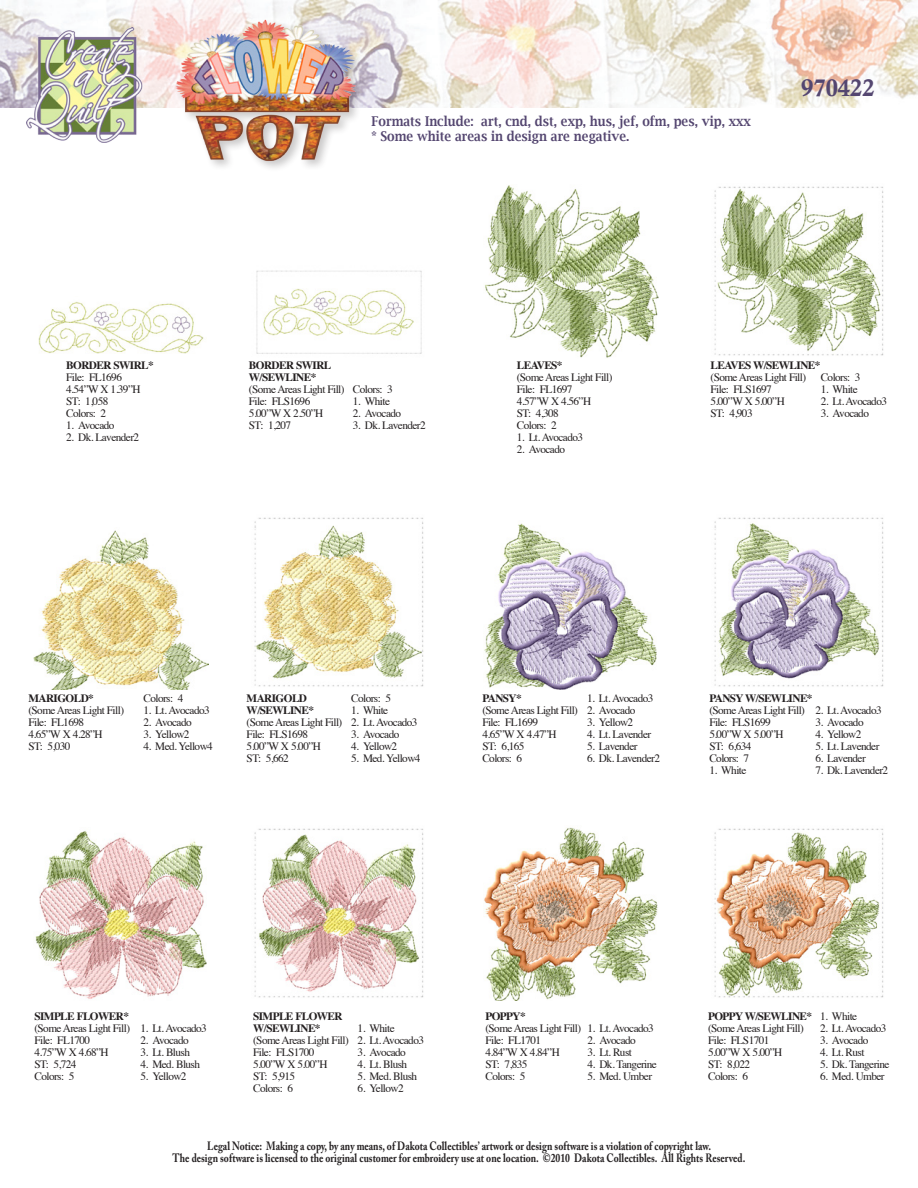
<style>
.page{position:relative;width:918px;height:1188px;background:#fff}
.page>*{position:absolute;margin:0;border:0;box-sizing:border-box;transform-origin:0 0}
.t1{font:24px "Calis MT Bol";color:#544670}
.t2{font:600 13.5px/15px "Lucida Bright";color:#544670;scale:.9 1}
.t3{font:700 12px/12px "Adobe Caslon Pro";color:#231f20;text-align:center;scale:.8 1}
.t4{font:11.25px/12px "Times";letter-spacing:-.05em;color:#231f20}
.t5{font:700 11.25px/12px "Times";letter-spacing:-.05em;color:#231f20}
</style>
<div class="page">
<img style="left:0;top:0;width:918px;height:108px">
<div style="left:174px;top:18px;width:193px;height:154px;background:#231f20;opacity:.3"></div>
<img style="left:170px;top:13px;width:195px;height:152px">
<img style="left:27px;top:27px;width:117px;height:115px">
<img style="left:484px;top:523px;width:173px;height:166px">
<img style="left:35px;top:831px;width:172px;height:168px">
<img style="left:484px;top:827px;width:174px;height:173px">
<img style="left:714px;top:517px;width:170px;height:170px">
<img style="left:254px;top:828px;width:170px;height:170px">
<img style="left:714px;top:828px;width:170px;height:170px">
<img style="left:256px;top:270px;width:166px;height:84px">
<img style="left:38px;top:302px;width:166px;height:52px">
<img style="left:485px;top:185px;width:174px;height:173px">
<img style="left:714px;top:186px;width:170px;height:170px">
<img style="left:33px;top:530px;width:175px;height:159px">
<img style="left:254px;top:517px;width:170px;height:170px">
<p class="t5" style="left:66px;top:358px;width:89px">BORDER SWIRL*</p>
<p class="t4" style="left:66px;top:371px;width:76px">File: FL1696<br>4.54”W X 1.39”H<br>ST: 1,058<br>Colors: 2</p>
<p class="t4" style="left:66px;top:419px;width:50px">1. Avocado</p>
<p class="t4" style="left:66px;top:431px;width:74px">2. Dk. Lavender2</p>
<p class="t2" style="left:372px;top:114px;width:423px">Formats Include: art, cnd, dst, exp, hus, jef, ofm, pes, vip, xxx * Some white areas in design are negative.</p>
<h1 class="t1" style="left:801px;top:74px;width:75px">970422</h1>
<p class="t5" style="left:249px;top:358px;width:84px">BORDER SWIRL<br>W/SEWLINE*</p>
<p class="t4" style="left:249px;top:383px;width:97px">(Some Areas Light Fill)<br>File: FLS1696<br>5.00”W X 2.50”H<br>ST: 1,207</p>
<p class="t4" style="left:353px;top:383px;width:41px">Colors: 3</p>
<p class="t4" style="left:353px;top:395px;width:39px">1. White</p>
<p class="t4" style="left:353px;top:407px;width:50px">2. Avocado</p>
<p class="t4" style="left:353px;top:419px;width:74px">3. Dk. Lavender2</p>
<p class="t5" style="left:517px;top:358px;width:47px">LEAVES*</p>
<p class="t4" style="left:517px;top:371px;width:97px">(Some Areas Light Fill)<br>File: FL1697<br>4.57”W X 4.56”H<br>ST: 4,308<br>Colors: 2</p>
<p class="t4" style="left:517px;top:431px;width:68px">1. Lt. Avocado3</p>
<p class="t4" style="left:517px;top:443px;width:50px">2. Avocado</p>
<p class="t5" style="left:711px;top:358px;width:111px">LEAVES W/SEWLINE*</p>
<p class="t4" style="left:711px;top:371px;width:97px">(Some Areas Light Fill)<br>File: FLS1697<br>5.00”W X 5.00”H<br>ST: 4,903</p>
<p class="t4" style="left:821px;top:371px;width:41px">Colors: 3</p>
<p class="t4" style="left:821px;top:383px;width:39px">1. White</p>
<p class="t4" style="left:821px;top:395px;width:68px">2. Lt. Avocado3</p>
<p class="t4" style="left:821px;top:407px;width:50px">3. Avocado</p>
<p class="t5" style="left:28px;top:691px;width:67px">MARIGOLD*</p>
<p class="t4" style="left:28px;top:704px;width:97px">(Some Areas Light Fill)<br>File: FL1698<br>4.65”W X 4.28”H<br>ST: 5,030</p>
<p class="t4" style="left:143px;top:692px;width:41px">Colors: 4</p>
<p class="t4" style="left:143px;top:704px;width:68px">1. Lt. Avocado3</p>
<p class="t4" style="left:143px;top:716px;width:50px">2. Avocado</p>
<p class="t4" style="left:143px;top:728px;width:48px">3. Yellow2</p>
<p class="t4" style="left:143px;top:740px;width:71px">4. Med. Yellow4</p>
<p class="t5" style="left:247px;top:691px;width:69px">MARIGOLD<br>W/SEWLINE*</p>
<p class="t4" style="left:247px;top:716px;width:97px">(Some Areas Light Fill)<br>File: FLS1698<br>5.00”W X 5.00”H<br>ST: 5,662</p>
<p class="t4" style="left:351px;top:692px;width:41px">Colors: 5</p>
<p class="t4" style="left:351px;top:704px;width:39px">1. White</p>
<p class="t4" style="left:351px;top:716px;width:68px">2. Lt. Avocado3</p>
<p class="t4" style="left:351px;top:728px;width:50px">3. Avocado</p>
<p class="t4" style="left:351px;top:740px;width:48px">4. Yellow2</p>
<p class="t4" style="left:351px;top:752px;width:71px">5. Med. Yellow4</p>
<p class="t5" style="left:482px;top:691px;width:41px">PANSY*</p>
<p class="t4" style="left:482px;top:704px;width:97px">(Some Areas Light Fill)<br>File: FL1699<br>4.65”W X 4.47”H<br>ST: 6,165<br>Colors: 6</p>
<p class="t4" style="left:587px;top:692px;width:68px">1. Lt. Avocado3</p>
<p class="t4" style="left:587px;top:704px;width:50px">2. Avocado</p>
<p class="t4" style="left:587px;top:716px;width:48px">3. Yellow2</p>
<p class="t4" style="left:587px;top:728px;width:66px">4. Lt. Lavender</p>
<p class="t4" style="left:587px;top:740px;width:52px">5. Lavender</p>
<p class="t4" style="left:587px;top:752px;width:74px">6. Dk. Lavender2</p>
<p class="t5" style="left:709px;top:691px;width:105px">PANSY W/SEWLINE*</p>
<p class="t4" style="left:709px;top:704px;width:97px">(Some Areas Light Fill)<br>File: FLS1699<br>5.00”W X 5.00”H<br>ST: 6,634<br>Colors: 7</p>
<p class="t4" style="left:709px;top:764px;width:39px">1. White</p>
<p class="t4" style="left:815px;top:704px;width:68px">2. Lt. Avocado3</p>
<p class="t4" style="left:815px;top:716px;width:50px">3. Avocado</p>
<p class="t4" style="left:815px;top:728px;width:48px">4. Yellow2</p>
<p class="t4" style="left:815px;top:740px;width:66px">5. Lt. Lavender</p>
<p class="t4" style="left:815px;top:752px;width:52px">6. Lavender</p>
<p class="t4" style="left:815px;top:764px;width:74px">7. Dk. Lavender2</p>
<p class="t5" style="left:34px;top:1009px;width:96px">SIMPLE FLOWER*</p>
<p class="t4" style="left:34px;top:1021px;width:97px">(Some Areas Light Fill)<br>File: FL1700<br>4.75”W X 4.68”H<br>ST: 5,724<br>Colors: 5</p>
<p class="t4" style="left:140px;top:1021px;width:68px">1. Lt. Avocado3</p>
<p class="t4" style="left:140px;top:1033px;width:50px">2. Avocado</p>
<p class="t4" style="left:140px;top:1045px;width:51px">3. Lt. Blush</p>
<p class="t4" style="left:140px;top:1057px;width:61px">4. Med. Blush</p>
<p class="t4" style="left:140px;top:1069px;width:48px">5. Yellow2</p>
<p class="t5" style="left:253px;top:1009px;width:91px">SIMPLE FLOWER<br>W/SEWLINE*</p>
<p class="t4" style="left:253px;top:1033px;width:97px">(Some Areas Light Fill)<br>File: FLS1700<br>5.00”W X 5.00”H<br>ST: 5,915<br>Colors: 6</p>
<p class="t4" style="left:358px;top:1021px;width:39px">1. White</p>
<p class="t4" style="left:358px;top:1033px;width:68px">2. Lt. Avocado3</p>
<p class="t4" style="left:358px;top:1045px;width:50px">3. Avocado</p>
<p class="t4" style="left:358px;top:1057px;width:51px">4. Lt. Blush</p>
<p class="t4" style="left:358px;top:1069px;width:61px">5. Med. Blush</p>
<p class="t4" style="left:358px;top:1081px;width:48px">6. Yellow2</p>
<p class="t5" style="left:485px;top:1009px;width:42px">POPPY*</p>
<p class="t4" style="left:485px;top:1021px;width:97px">(Some Areas Light Fill)<br>File: FL1701<br>4.84”W X 4.84”H<br>ST: 7,835<br>Colors: 5</p>
<p class="t4" style="left:588px;top:1021px;width:68px">1. Lt. Avocado3</p>
<p class="t4" style="left:588px;top:1033px;width:50px">2. Avocado</p>
<p class="t4" style="left:588px;top:1045px;width:46px">3. Lt. Rust</p>
<p class="t4" style="left:588px;top:1057px;width:71px">4. Dk. Tangerine</p>
<p class="t4" style="left:588px;top:1069px;width:66px">5. Med. Umber</p>
<p class="t5" style="left:708px;top:1009px;width:106px">POPPY W/SEWLINE*</p>
<p class="t4" style="left:708px;top:1021px;width:97px">(Some Areas Light Fill)<br>File: FLS1701<br>5.00”W X 5.00”H<br>ST: 8,022<br>Colors: 6</p>
<p class="t4" style="left:820px;top:1009px;width:39px">1. White</p>
<p class="t4" style="left:820px;top:1021px;width:68px">2. Lt. Avocado3</p>
<p class="t4" style="left:820px;top:1033px;width:50px">3. Avocado</p>
<p class="t4" style="left:820px;top:1045px;width:46px">4. Lt. Rust</p>
<p class="t4" style="left:820px;top:1057px;width:71px">5. Dk. Tangerine</p>
<p class="t4" style="left:820px;top:1069px;width:66px">6. Med. Umber</p>
<p class="t3" style="left:173px;top:1140px;width:718px">Legal Notice: Making a copy, by any means, of Dakota Collectibles’ artwork or design software is a violation of copyright law.<br>The design software is licensed to the original customer for embroidery use at one location. ©2010 Dakota Collectibles. All Rights Reserved.</p>
</div>
